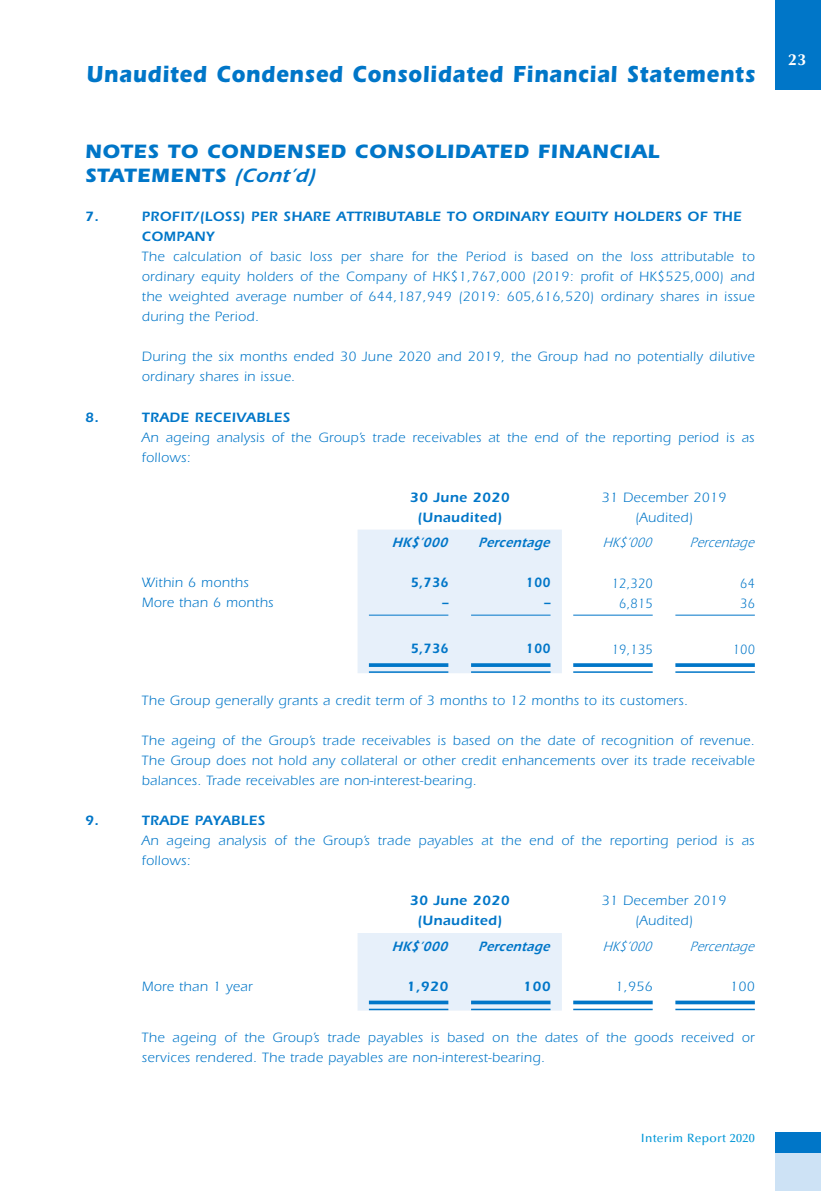
<style>
.page{position:relative;width:840px;height:1191px;background:#fff}
.page>*{position:absolute;margin:0;border:0;box-sizing:border-box;transform-origin:0 0}
.t1{font:700 24px "ITC Eras Std";letter-spacing:.035em;color:#0076c8;scale:.88 1}
._01_H1{font:700 20px/24px "ITC Eras Std";letter-spacing:.035em;color:#0076c8}
.t2{font:700 16px "Optima LT Std";color:#fff}
._06_Notes{font:14px/20px "ITC Eras Std";letter-spacing:.03em;color:#0076c8}
._07_NH1{font:600 14px/20px "ITC Eras Std";letter-spacing:.03em;color:#0076c8}
._51_N_Table_txt{font:14px "ITC Eras Std";letter-spacing:.03em;color:#0076c8}
._51_N_Table_txt-2{font:600 14px "ITC Eras Std";letter-spacing:.03em;color:#0076c8}
._51_N_Table_txt-3{font:italic 600 14px "ITC Eras Std";color:#0076c8;scale:.9 1}
._51_N_Table_txt-4{font:italic 14px "ITC Eras Std";color:#0076c8;scale:.9 1}
._51_N_Table_txt-5{font:14px "ITC Eras Std";letter-spacing:.03em;color:#0076c8;scale:.9 1}
._51_N_Table_txt-6{font:600 14px "ITC Eras Std";letter-spacing:.03em;color:#0076c8;scale:.9 1}
.t3{font:500 12px "Optima LT Std";letter-spacing:.025em;color:#0096d7}
.s1{font-weight:600;font-style:italic}
</style>
<div class="page">
<div style="left:774px;top:0;width:46px;height:90px;background:#0076c8"></div>
<div style="left:774px;top:1139px;width:46px;height:52px;background:#cde2f5"></div>
<div style="left:774px;top:1132px;width:46px;height:21px;background:#0076c8"></div>
<div style="left:357px;top:530px;width:204px;height:143px;background:#e7f0fa"></div>
<hr style="left:369px;top:614px;width:79px;height:1px;background:#0076c8">
<hr style="left:471px;top:614px;width:79px;height:1px;background:#0076c8">
<hr style="left:573px;top:614px;width:79px;height:1px;background:#0076c8">
<hr style="left:675px;top:614px;width:79px;height:1px;background:#0076c8">
<svg style="left:369px;top:663px;width:79px;height:4px"></svg>
<hr style="left:369px;top:671px;width:79px;height:2px;background:#0076c8">
<svg style="left:471px;top:663px;width:79px;height:4px"></svg>
<hr style="left:471px;top:671px;width:79px;height:2px;background:#0076c8">
<svg style="left:573px;top:663px;width:79px;height:4px"></svg>
<hr style="left:573px;top:671px;width:79px;height:2px;background:#0076c8">
<svg style="left:675px;top:663px;width:79px;height:4px"></svg>
<hr style="left:675px;top:671px;width:79px;height:2px;background:#0076c8">
<div style="left:357px;top:933px;width:204px;height:77px;background:#e7f0fa"></div>
<svg style="left:369px;top:1000px;width:79px;height:4px"></svg>
<hr style="left:369px;top:1008px;width:79px;height:2px;background:#0076c8">
<svg style="left:471px;top:1000px;width:79px;height:4px"></svg>
<hr style="left:471px;top:1008px;width:79px;height:2px;background:#0076c8">
<svg style="left:573px;top:1000px;width:79px;height:4px"></svg>
<hr style="left:573px;top:1008px;width:79px;height:2px;background:#0076c8">
<svg style="left:675px;top:1000px;width:79px;height:4px"></svg>
<hr style="left:675px;top:1008px;width:79px;height:2px;background:#0076c8">
<h1 class="t1" style="left:86px;top:60px;width:761px">Unaudited Condensed Consolidated Financial Statements</h1>
<p class="_01_H1" style="left:85px;top:140px;width:575px">NOTES TO CONDENSED CONSOLIDATED FINANCIAL<br>STATEMENTS <span class="s1">(Cont’d)</span></p>
<p class="_07_NH1" style="left:85px;top:207px;width:15px">7.</p>
<p class="_07_NH1" style="left:142px;top:207px;width:601px">PROFIT/(LOSS) PER SHARE ATTRIBUTABLE TO ORDINARY EQUITY HOLDERS OF THE<br>COMPANY</p>
<p class="_06_Notes" style="left:142px;top:247px;width:614px;text-align:justify">The calculation of basic loss per share for the Period is based on the loss attributable to ordinary equity holders of the Company of HK$1,767,000 (2019: profit of HK$525,000) and the weighted average number of 644,187,949 (2019: 605,616,520) ordinary shares in issue during the Period.</p>
<p class="_06_Notes" style="left:142px;top:347px;width:614px">During the six months ended 30 June 2020 and 2019, the Group had no potentially dilutive ordinary shares in issue.</p>
<p class="_07_NH1" style="left:85px;top:407px;width:15px">8.</p>
<p class="_07_NH1" style="left:142px;top:407px;width:150px">TRADE RECEIVABLES</p>
<p class="_06_Notes" style="left:142px;top:427px;width:614px">An ageing analysis of the Group’s trade receivables at the end of the reporting period is as follows:</p>
<p class="_51_N_Table_txt-2" style="left:409px;top:489px;width:101px">30 June 2020</p>
<p class="_51_N_Table_txt" style="left:601px;top:489px;width:126px">31 December 2019</p>
<p class="_51_N_Table_txt-2" style="left:417px;top:509px;width:87px">(Unaudited)</p>
<p class="_51_N_Table_txt" style="left:634px;top:509px;width:59px">(Audited)</p>
<p class="_51_N_Table_txt-3" style="left:391px;top:534px;width:68px">HK$’000</p>
<p class="_51_N_Table_txt-3" style="left:478px;top:534px;width:85px">Percentage</p>
<p class="_51_N_Table_txt-4" style="left:602px;top:535px;width:60px">HK$’000</p>
<p class="_51_N_Table_txt-4" style="left:689px;top:535px;width:77px">Percentage</p>
<p class="_51_N_Table_txt" style="left:142px;top:575px;width:108px">Within 6 months</p>
<p class="_51_N_Table_txt-6" style="left:410px;top:574px;width:43px">5,736</p>
<p class="_51_N_Table_txt-6" style="left:525px;top:574px;width:29px">100</p>
<p class="_51_N_Table_txt-5" style="left:611px;top:575px;width:47px">12,320</p>
<p class="_51_N_Table_txt-5" style="left:739px;top:575px;width:18px">64</p>
<p class="_51_N_Table_txt" style="left:142px;top:595px;width:133px">More than 6 months</p>
<p class="_51_N_Table_txt-6" style="left:442px;top:594px;width:9px">–</p>
<p class="_51_N_Table_txt-6" style="left:544px;top:594px;width:9px">–</p>
<p class="_51_N_Table_txt-5" style="left:619px;top:595px;width:39px">6,815</p>
<p class="_51_N_Table_txt-5" style="left:739px;top:595px;width:18px">36</p>
<p class="_51_N_Table_txt-6" style="left:410px;top:640px;width:43px">5,736</p>
<p class="_51_N_Table_txt-6" style="left:525px;top:640px;width:29px">100</p>
<p class="_51_N_Table_txt-5" style="left:611px;top:641px;width:47px">19,135</p>
<p class="_51_N_Table_txt-5" style="left:732px;top:641px;width:26px">100</p>
<p class="_06_Notes" style="left:142px;top:690px;width:547px">The Group generally grants a credit term of 3 months to 12 months to its customers.</p>
<p class="_06_Notes" style="left:142px;top:730px;width:614px;text-align:justify">The ageing of the Group’s trade receivables is based on the date of recognition of revenue.<br>The Group does not hold any collateral or other credit enhancements over its trade receivable balances. Trade receivables are non-interest-bearing.</p>
<p class="_07_NH1" style="left:85px;top:810px;width:15px">9.</p>
<p class="_07_NH1" style="left:142px;top:810px;width:125px">TRADE PAYABLES</p>
<p class="_06_Notes" style="left:142px;top:830px;width:613px">An ageing analysis of the Group’s trade payables at the end of the reporting period is as follows:</p>
<p class="_51_N_Table_txt-2" style="left:409px;top:892px;width:101px">30 June 2020</p>
<p class="_51_N_Table_txt" style="left:601px;top:892px;width:126px">31 December 2019</p>
<p class="_51_N_Table_txt-2" style="left:417px;top:912px;width:87px">(Unaudited)</p>
<p class="_51_N_Table_txt" style="left:634px;top:912px;width:59px">(Audited)</p>
<p class="_51_N_Table_txt-3" style="left:391px;top:938px;width:68px">HK$’000</p>
<p class="_51_N_Table_txt-3" style="left:478px;top:938px;width:85px">Percentage</p>
<p class="_51_N_Table_txt-4" style="left:602px;top:938px;width:60px">HK$’000</p>
<p class="_51_N_Table_txt-4" style="left:689px;top:938px;width:77px">Percentage</p>
<p class="_51_N_Table_txt" style="left:142px;top:978px;width:112px">More than 1 year</p>
<p class="_51_N_Table_txt-2" style="left:406px;top:978px;width:43px">1,920</p>
<p class="_51_N_Table_txt-2" style="left:522px;top:978px;width:29px">100</p>
<p class="_51_N_Table_txt" style="left:615px;top:978px;width:39px">1,956</p>
<p class="_51_N_Table_txt" style="left:729px;top:978px;width:26px">100</p>
<p class="_06_Notes" style="left:142px;top:1027px;width:614px">The ageing of the Group’s trade payables is based on the dates of the goods received or services rendered. The trade payables are non-interest-bearing.</p>
<p class="t3" style="left:640px;top:1131px;width:115px">Interim Report 2020</p>
<p class="t2" style="left:787px;top:50px;width:20px">23</p>
</div>
